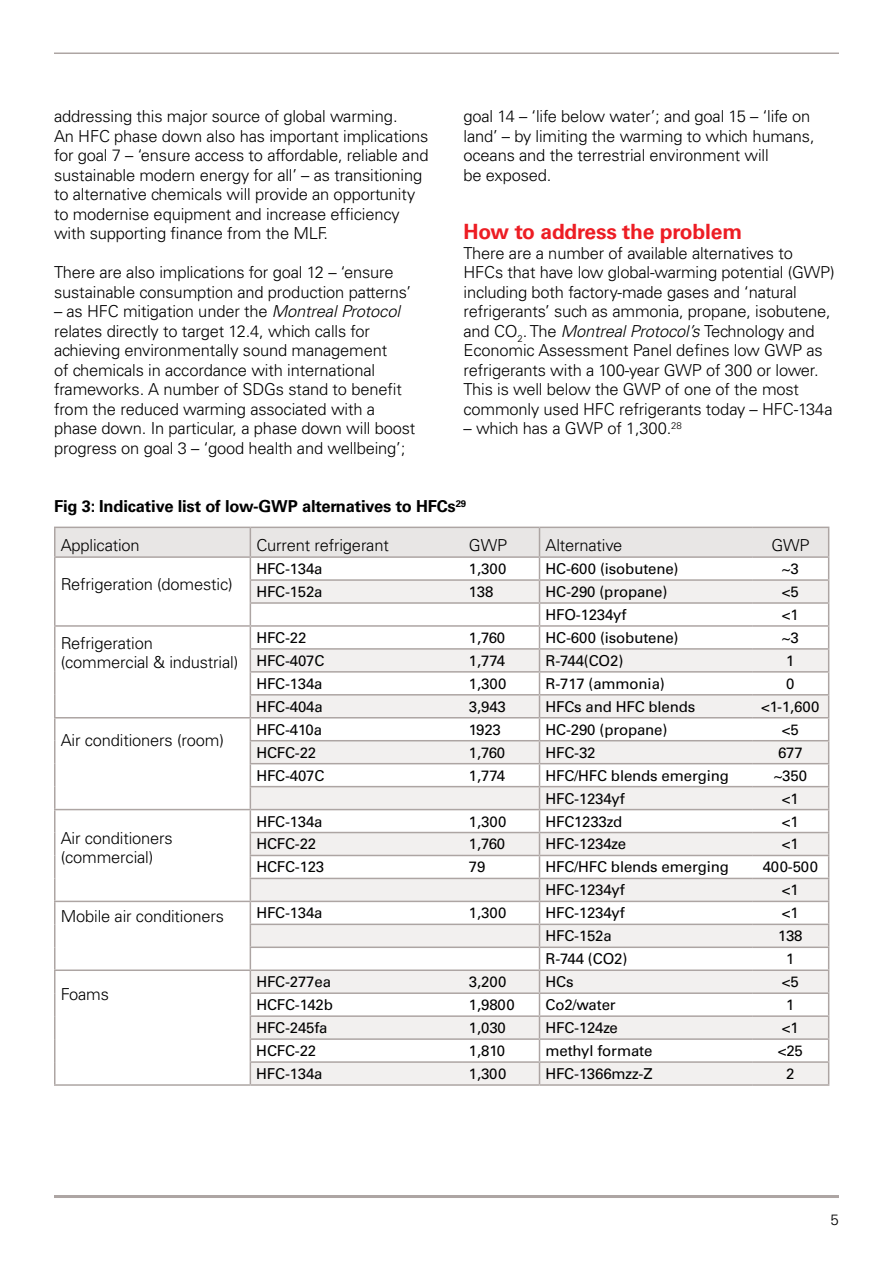
<style>
.page{position:relative;width:893px;height:1263px;background:#fff}
.page>*{position:absolute;margin:0;border:0;box-sizing:border-box;transform-origin:0 0}
.t1{font:700 21px "Univers CA";letter-spacing:-.01em;color:#ed1d24}
.t2{font:300 16.5px/19.5px "Univers CA";letter-spacing:-.01em;color:#000}
.t3{font:700 16.5px "Univers CA";letter-spacing:-.01em;color:#000}
.t4{font:15px "Univers CA";letter-spacing:-.01em;color:#000}
.t5{font:300 15px "Univers CA";color:#000}
.s1{font-style:italic}
</style>
<div class="page">
<hr style="left:54px;top:1195px;width:785px;height:3px;background:#ada5a3">
<hr style="left:54px;top:53px;width:785px;height:1px;background:#ada5a3">
<hr style="left:54px;top:527px;width:196px;height:1px;background:#ada5a3">
<hr style="left:54px;top:528px;width:2px;height:28px;background:#ada5a3">
<hr style="left:54px;top:556px;width:196px;height:2px;background:#ada5a3">
<hr style="left:54px;top:558px;width:2px;height:22px;background:#ada5a3">
<hr style="left:54px;top:580px;width:2px;height:23px;background:#ada5a3">
<hr style="left:54px;top:603px;width:2px;height:22px;background:#ada5a3">
<hr style="left:54px;top:625px;width:196px;height:2px;background:#ada5a3">
<hr style="left:54px;top:627px;width:2px;height:22px;background:#ada5a3">
<hr style="left:54px;top:649px;width:2px;height:23px;background:#ada5a3">
<hr style="left:54px;top:672px;width:2px;height:23px;background:#ada5a3">
<hr style="left:54px;top:695px;width:2px;height:22px;background:#ada5a3">
<hr style="left:54px;top:717px;width:196px;height:1px;background:#ada5a3">
<hr style="left:54px;top:718px;width:2px;height:23px;background:#ada5a3">
<hr style="left:54px;top:741px;width:2px;height:23px;background:#ada5a3">
<hr style="left:54px;top:764px;width:2px;height:23px;background:#ada5a3">
<hr style="left:54px;top:787px;width:2px;height:22px;background:#ada5a3">
<hr style="left:54px;top:809px;width:196px;height:1px;background:#ada5a3">
<hr style="left:54px;top:810px;width:2px;height:22px;background:#ada5a3">
<hr style="left:54px;top:832px;width:2px;height:23px;background:#ada5a3">
<hr style="left:54px;top:855px;width:2px;height:23px;background:#ada5a3">
<hr style="left:54px;top:878px;width:2px;height:23px;background:#ada5a3">
<hr style="left:54px;top:901px;width:196px;height:1px;background:#ada5a3">
<hr style="left:54px;top:902px;width:2px;height:22px;background:#ada5a3">
<hr style="left:54px;top:924px;width:2px;height:23px;background:#ada5a3">
<hr style="left:54px;top:947px;width:2px;height:22px;background:#ada5a3">
<hr style="left:54px;top:969px;width:196px;height:2px;background:#ada5a3">
<hr style="left:54px;top:971px;width:2px;height:22px;background:#ada5a3">
<hr style="left:54px;top:993px;width:2px;height:23px;background:#ada5a3">
<hr style="left:54px;top:1016px;width:2px;height:23px;background:#ada5a3">
<hr style="left:54px;top:1039px;width:2px;height:23px;background:#ada5a3">
<hr style="left:54px;top:1062px;width:2px;height:22px;background:#ada5a3">
<hr style="left:54px;top:1084px;width:196px;height:2px;background:#ada5a3">
<hr style="left:250px;top:1084px;width:213px;height:2px;background:#ada5a3">
<hr style="left:463px;top:1084px;width:76px;height:2px;background:#ada5a3">
<hr style="left:539px;top:1084px;width:213px;height:2px;background:#ada5a3">
<hr style="left:752px;top:1084px;width:77px;height:2px;background:#ada5a3">
<svg style="left:55px;top:527px;width:774px;height:557px"></svg>
<hr style="left:752px;top:671px;width:77px;height:2px;background:#ada5a3">
<p class="t2" style="left:54px;top:106px;width:376px">addressing this major source of global warming.<br>An HFC phase down also has important implications for goal 7 – ‘ensure access to affordable, reliable and sustainable modern energy for all’ – as transitioning to alternative chemicals will provide an opportunity to modernise equipment and increase efficiency with supporting finance from the MLF.</p>
<p class="t2" style="left:54px;top:262px;width:358px">There are also implications for goal 12 – ‘ensure sustainable consumption and production patterns’</p>
<p class="t2" style="left:54px;top:301px;width:363px">– as HFC mitigation under the <span class="s1">Montreal Protocol </span>relates directly to target 12.4, which calls for achieving environmentally sound management<br>of chemicals in accordance with international frameworks. A number of SDGs stand to benefit from the reduced warming associated with a phase down. In particular, a phase down will boost progress on goal 3 – ‘good health and wellbeing’;</p>
<p class="t2" style="left:463px;top:106px;width:353px">goal 14 – ‘life below water’; and goal 15 – ‘life on land’ – by limiting the warming to which humans, oceans and the terrestrial environment will<br>be exposed.</p>
<p class="t1" style="left:463px;top:219px;width:280px">How to address the problem</p>
<p class="t2" style="left:463px;top:243px;width:373px">There are a number of available alternatives to HFCs that have low global-warming potential (GWP) including both factory-made gases and ‘natural refrigerants’ such as ammonia, propane, isobutene, and CO<sub>2</sub>. The <span class="s1">Montreal Protocol’s</span> Technology and Economic Assessment Panel defines low GWP as refrigerants with a 100-year GWP of 300 or lower.<br>This is well below the GWP of one of the most commonly used HFC refrigerants today – HFC-134a</p>
<p class="t2" style="left:463px;top:418px;width:220px">– which has a GWP of 1,300.<sup>28</sup></p>
<p class="t3" style="left:54px;top:497px;width:414px">Fig 3: Indicative list of low-GWP alternatives to HFCs<sup>29</sup></p>
<p class="t2" style="left:61px;top:535px;width:81px">Application</p>
<p class="t2" style="left:256px;top:535px;width:134px">Current refrigerant</p>
<p class="t2" style="left:469px;top:535px;width:40px">GWP</p>
<p class="t2" style="left:545px;top:535px;width:78px">Alternative</p>
<p class="t2" style="left:771px;top:535px;width:40px">GWP</p>
<p class="t2" style="left:61px;top:574px;width:173px">Refrigeration (domestic)</p>
<p class="t4" style="left:256px;top:560px;width:68px">HFC-134a</p>
<p class="t4" style="left:469px;top:560px;width:39px">1,300</p>
<p class="t4" style="left:545px;top:560px;width:135px">HC-600 (isobutene)</p>
<p class="t4" style="left:782px;top:560px;width:18px">~3</p>
<p class="t4" style="left:256px;top:583px;width:68px">HFC-152a</p>
<p class="t4" style="left:469px;top:583px;width:26px">138</p>
<p class="t4" style="left:545px;top:583px;width:123px">HC-290 (propane)</p>
<p class="t4" style="left:782px;top:583px;width:18px">&lt;5</p>
<p class="t4" style="left:545px;top:606px;width:82px">HFO-1234yf</p>
<p class="t4" style="left:782px;top:606px;width:18px">&lt;1</p>
<p class="t2" style="left:61px;top:633px;width:179px">Refrigeration (commercial &amp; industrial)</p>
<p class="t4" style="left:256px;top:629px;width:52px">HFC-22</p>
<p class="t4" style="left:469px;top:629px;width:38px">1,760</p>
<p class="t4" style="left:545px;top:629px;width:135px">HC-600 (isobutene)</p>
<p class="t4" style="left:782px;top:629px;width:18px">~3</p>
<p class="t4" style="left:256px;top:652px;width:70px">HFC-407C</p>
<p class="t4" style="left:469px;top:652px;width:38px">1,774</p>
<p class="t4" style="left:545px;top:652px;width:79px">R-744(CO2)</p>
<p class="t4" style="left:786px;top:652px;width:10px">1</p>
<p class="t4" style="left:256px;top:675px;width:68px">HFC-134a</p>
<p class="t4" style="left:469px;top:675px;width:39px">1,300</p>
<p class="t4" style="left:545px;top:675px;width:121px">R-717 (ammonia)</p>
<p class="t4" style="left:786px;top:675px;width:10px">0</p>
<p class="t4" style="left:256px;top:697px;width:68px">HFC-404a</p>
<p class="t4" style="left:469px;top:697px;width:38px">3,943</p>
<p class="t4" style="left:545px;top:697px;width:151px">HFCs and HFC blends</p>
<p class="t4" style="left:761px;top:697px;width:60px">&lt;1-1,600</p>
<p class="t2" style="left:61px;top:730px;width:165px">Air conditioners (room)</p>
<p class="t2" style="left:61px;top:828px;width:114px">Air conditioners (commercial)</p>
<p class="t4" style="left:256px;top:720px;width:67px">HFC-410a</p>
<p class="t4" style="left:469px;top:720px;width:34px">1923</p>
<p class="t4" style="left:545px;top:720px;width:123px">HC-290 (propane)</p>
<p class="t4" style="left:782px;top:720px;width:18px">&lt;5</p>
<p class="t4" style="left:256px;top:743px;width:61px">HCFC-22</p>
<p class="t4" style="left:469px;top:743px;width:38px">1,760</p>
<p class="t4" style="left:545px;top:743px;width:52px">HFC-32</p>
<p class="t4" style="left:778px;top:743px;width:26px">677</p>
<p class="t4" style="left:256px;top:766px;width:70px">HFC-407C</p>
<p class="t4" style="left:469px;top:766px;width:38px">1,774</p>
<p class="t4" style="left:545px;top:766px;width:185px">HFC/HFC blends emerging</p>
<p class="t4" style="left:774px;top:766px;width:35px">~350</p>
<p class="t4" style="left:545px;top:789px;width:81px">HFC-1234yf</p>
<p class="t4" style="left:782px;top:789px;width:18px">&lt;1</p>
<p class="t4" style="left:256px;top:812px;width:68px">HFC-134a</p>
<p class="t4" style="left:469px;top:812px;width:39px">1,300</p>
<p class="t4" style="left:545px;top:812px;width:78px">HFC1233zd</p>
<p class="t4" style="left:782px;top:812px;width:18px">&lt;1</p>
<p class="t4" style="left:256px;top:835px;width:61px">HCFC-22</p>
<p class="t4" style="left:469px;top:835px;width:38px">1,760</p>
<p class="t4" style="left:545px;top:835px;width:82px">HFC-1234ze</p>
<p class="t4" style="left:782px;top:835px;width:18px">&lt;1</p>
<p class="t4" style="left:256px;top:858px;width:69px">HCFC-123</p>
<p class="t4" style="left:469px;top:858px;width:18px">79</p>
<p class="t4" style="left:545px;top:858px;width:185px">HFC/HFC blends emerging</p>
<p class="t4" style="left:763px;top:858px;width:57px">400-500</p>
<p class="t4" style="left:545px;top:881px;width:81px">HFC-1234yf</p>
<p class="t4" style="left:782px;top:881px;width:18px">&lt;1</p>
<p class="t2" style="left:61px;top:906px;width:165px">Mobile air conditioners</p>
<p class="t4" style="left:256px;top:904px;width:68px">HFC-134a</p>
<p class="t4" style="left:469px;top:904px;width:39px">1,300</p>
<p class="t4" style="left:545px;top:904px;width:81px">HFC-1234yf</p>
<p class="t4" style="left:782px;top:904px;width:18px">&lt;1</p>
<p class="t4" style="left:545px;top:927px;width:68px">HFC-152a</p>
<p class="t4" style="left:778px;top:927px;width:26px">138</p>
<p class="t4" style="left:545px;top:950px;width:83px">R-744 (CO2)</p>
<p class="t4" style="left:786px;top:950px;width:10px">1</p>
<p class="t2" style="left:61px;top:984px;width:50px">Foams</p>
<p class="t4" style="left:256px;top:973px;width:76px">HFC-277ea</p>
<p class="t4" style="left:469px;top:973px;width:39px">3,200</p>
<p class="t4" style="left:545px;top:973px;width:30px">HCs</p>
<p class="t4" style="left:782px;top:973px;width:18px">&lt;5</p>
<p class="t4" style="left:256px;top:996px;width:78px">HCFC-142b</p>
<p class="t4" style="left:469px;top:996px;width:47px">1,9800</p>
<p class="t4" style="left:545px;top:996px;width:72px">Co2/water</p>
<p class="t4" style="left:786px;top:996px;width:10px">1</p>
<p class="t4" style="left:256px;top:1019px;width:73px">HFC-245fa</p>
<p class="t4" style="left:469px;top:1019px;width:38px">1,030</p>
<p class="t4" style="left:545px;top:1019px;width:74px">HFC-124ze</p>
<p class="t4" style="left:782px;top:1019px;width:18px">&lt;1</p>
<p class="t4" style="left:256px;top:1042px;width:61px">HCFC-22</p>
<p class="t4" style="left:469px;top:1042px;width:38px">1,810</p>
<p class="t4" style="left:545px;top:1042px;width:108px">methyl formate</p>
<p class="t4" style="left:778px;top:1042px;width:27px">&lt;25</p>
<p class="t4" style="left:256px;top:1065px;width:68px">HFC-134a</p>
<p class="t4" style="left:469px;top:1065px;width:39px">1,300</p>
<p class="t4" style="left:545px;top:1065px;width:109px">HFC-1366mzz-Z</p>
<p class="t4" style="left:786px;top:1065px;width:10px">2</p>
<p class="t5" style="left:831px;top:1211px;width:10px">5</p>
</div>
